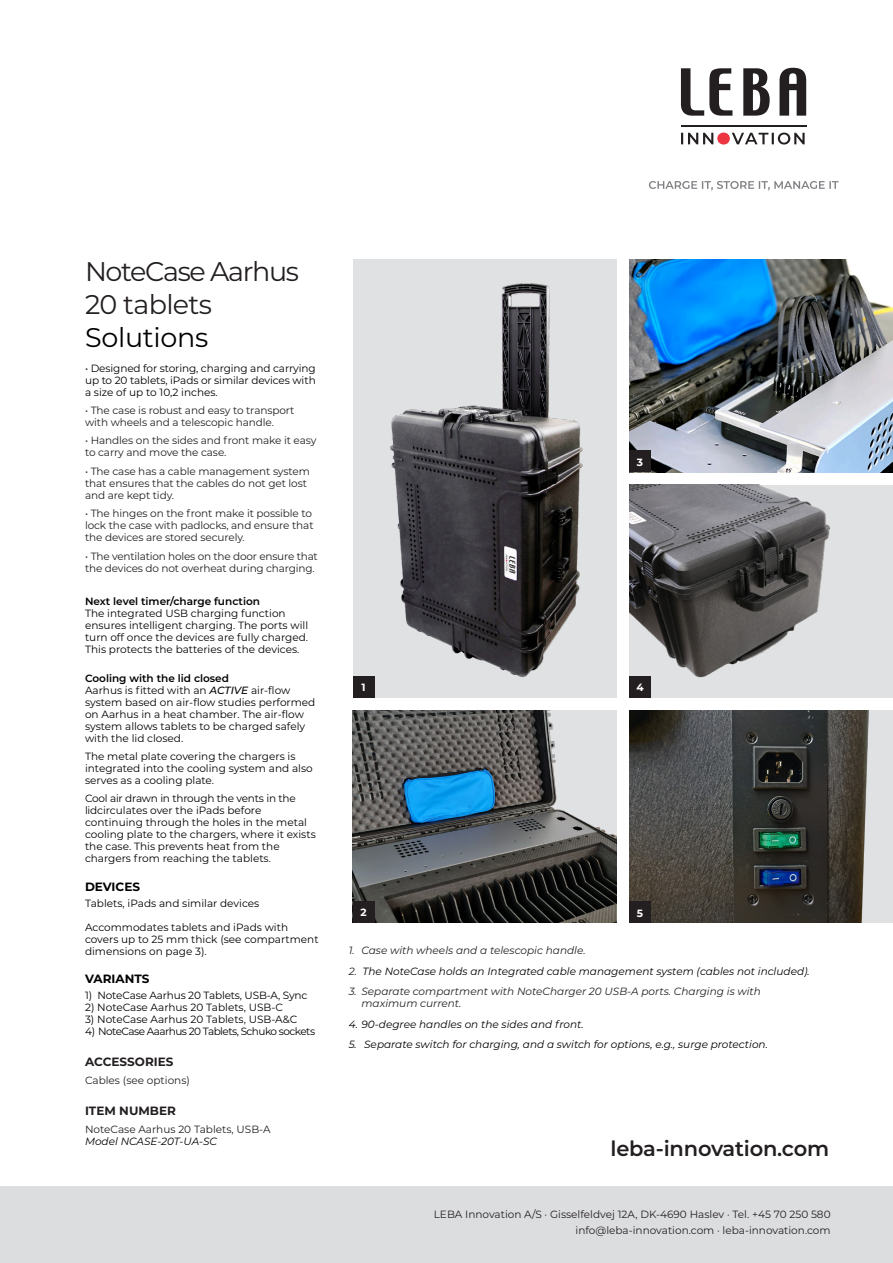
<style>
.page{position:relative;width:893px;height:1263px;background:#fff}
.page>*{position:absolute;margin:0;border:0;box-sizing:border-box;transform-origin:0 0}
.t1{font:27px "Montserrat";letter-spacing:-.05em;color:#231f20}
.t2{font:27px "Montserrat";letter-spacing:-.025em;color:#231f20}
.t3{font:27px "Montserrat";letter-spacing:-.01em;color:#000001}
.t4{font:600 21px "Montserrat";letter-spacing:-.01em;color:#231f20}
.t5{font:700 12px "Montserrat";color:#231f20}
.t6{font:700 12px "Montserrat";color:#000001}
.t7{font:10.5px/12px "Montserrat";color:#000001}
.t8{font:10.5px/12px "Montserrat";letter-spacing:-.01em;color:#231f20}
.t9{font:italic 10.5px "Montserrat";color:#000001}
.t10{font:italic 10.5px/12px "Montserrat";color:#231f20}
.t11{font:10.5px "Montserrat";letter-spacing:-.05em;color:#000001}
.t12{font:700 10.5px "Montserrat";color:#fff}
.s1{font-weight:600}
.s2{font-weight:500;font-style:italic}
.s3{font-style:italic;color:#000}
.s4{color:#231f20}
</style>
<div class="page">
<img style="left:629px;top:710px;width:264px;height:213px">
<div style="left:0;top:1186px;width:893px;height:77px;background:#dcdddf"></div>
<svg style="left:649px;top:181px;width:189px;height:9px"></svg>
<svg style="left:732px;top:133px;width:73px;height:12px"></svg>
<div style="left:717px;top:133px;width:13px;height:12px;background:#ee3643;border-radius:50%"></div>
<svg style="left:681px;top:133px;width:32px;height:11px"></svg>
<svg style="left:681px;top:68px;width:51px;height:48px"></svg>
<svg style="left:743px;top:68px;width:27px;height:48px"></svg>
<svg style="left:779px;top:68px;width:27px;height:48px"></svg>
<hr style="left:681px;top:126px;width:125px;height:1px;background:#231f20">
<img style="left:353px;top:710px;width:264px;height:212px">
<div style="left:629px;top:901px;width:22px;height:22px;background:#231f20"></div>
<img style="left:629px;top:485px;width:264px;height:212px">
<div style="left:353px;top:901px;width:21px;height:22px;background:#231f20"></div>
<div style="left:353px;top:259px;width:264px;height:438px;background:#e0e1e2"></div>
<img style="left:374px;top:283px;width:209px;height:404px">
<div style="left:353px;top:676px;width:21px;height:21px;background:#231f20"></div>
<img style="left:629px;top:259px;width:264px;height:213px">
<div style="left:629px;top:451px;width:22px;height:21px;background:#231f20"></div>
<div style="left:629px;top:676px;width:22px;height:21px;background:#231f20"></div>
<p class="t1" style="left:85px;top:253px;width:216px">NoteCase Aarhus</p>
<p class="t2" style="left:85px;top:286px;width:129px">20 tablets</p>
<p class="t3" style="left:85px;top:319px;width:125px">Solutions</p>
<p class="t7" style="left:85px;top:361px;width:232px;text-align:justify">• Designed for storing, charging and carrying up to 20 tablets, iPads or similar devices with a size of up to 10,2 inches.</p>
<p class="t8" style="left:85px;top:404px;width:211px">• The case is robust and easy to transport with wheels and a telescopic handle.</p>
<p class="t8" style="left:85px;top:434px;width:233px">• Handles on the sides and front make it easy to carry and move the case.</p>
<p class="t8" style="left:85px;top:465px;width:226px">• The case has a cable management system that ensures that the cables do not get lost and are kept tidy.</p>
<p class="t8" style="left:85px;top:507px;width:230px">• The hinges on the front make it possible to lock the case with padlocks, and ensure that the devices are stored securely.</p>
<p class="t8" style="left:85px;top:549px;width:234px">• The ventilation holes on the door ensure that the devices do not overheat during charging.</p>
<p class="t7" style="left:85px;top:595px;width:225px"><span class="s1">Next level timer/charge function<br></span>The integrated USB charging function ensures intelligent charging. The ports will turn off once the devices are fully charged.<br>This protects the batteries of the devices.</p>
<p class="t7" style="left:85px;top:671px;width:232px"><span class="s1">Cooling with the lid closed<br></span>Aarhus is fitted with an <span class="s2">ACTIVE</span> air-flow system based on air-flow studies performed on Aarhus in a heat chamber. The air-flow system allows tablets to be charged safely with the lid closed.</p>
<p class="t7" style="left:85px;top:750px;width:229px">The metal plate covering the chargers is integrated into the cooling system and also serves as a cooling plate.</p>
<p class="t7" style="left:85px;top:792px;width:232px">Cool air drawn in through the vents in the lidcirculates over the iPads before continuing through the holes in the metal cooling plate to the chargers, where it exists the case. This prevents heat from the chargers from reaching the tablets.</p>
<p class="t6" style="left:85px;top:878px;width:57px">DEVICES</p>
<p class="t7" style="left:85px;top:897px;width:176px">Tablets, iPads and similar devices</p>
<p class="t7" style="left:85px;top:921px;width:235px">Accommodates tablets and iPads with covers up to 25 mm thick (see compartment dimensions on page 3).</p>
<p class="t6" style="left:85px;top:970px;width:66px">VARIANTS</p>
<p class="t7" style="left:85px;top:989px;width:224px">1) NoteCase Aarhus 20 Tablets, USB-A, Sync</p>
<p class="t7" style="left:85px;top:1001px;width:200px">2) NoteCase Aarhus 20 Tablets, USB-C</p>
<p class="t7" style="left:85px;top:1013px;width:214px">3) NoteCase Aarhus 20 Tablets, USB-A&amp;C</p>
<p class="t11" style="left:85px;top:1024px;width:232px">4) NoteCase Aaarhus 20 Tablets, Schuko sockets</p>
<p class="t5" style="left:85px;top:1053px;width:90px">ACCESSORIES</p>
<p class="t8" style="left:85px;top:1074px;width:106px">Cables (see options)</p>
<p class="t5" style="left:85px;top:1101px;width:92px">ITEM NUMBER</p>
<p class="t8" style="left:85px;top:1123px;width:187px">NoteCase Aarhus 20 Tablets, USB-A<br><span class="s3">Model NCASE-20T-UA-SC</span></p>
<p class="t12" style="left:361px;top:680px;width:6px">1</p>
<p class="t12" style="left:637px;top:454px;width:8px">3</p>
<p class="t12" style="left:636px;top:680px;width:9px">4</p>
<p class="t12" style="left:360px;top:905px;width:8px">2</p>
<p class="t12" style="left:637px;top:905px;width:8px">5</p>
<p class="t10" style="left:349px;top:944px;width:238px">1. Case with wheels and a telescopic handle.</p>
<p class="t9" style="left:349px;top:964px;width:463px"><span class="s4">2.</span> The NoteCase holds an Integrated cable management system (cables not included).</p>
<p class="t10" style="left:361px;top:985px;width:401px;text-indent:-13px">3. Separate compartment with NoteCharger 20 USB-A ports. Charging is with maximum current.</p>
<p class="t9" style="left:349px;top:1017px;width:237px">4. 90-degree handles on the sides and front.</p>
<p class="t9" style="left:349px;top:1037px;width:421px">5. Separate switch for charging, and a switch for options, e.g., surge protection.</p>
<p class="t4" style="left:610px;top:1133px;width:220px">leba-innovation.com</p>
<p class="t8" style="left:434px;top:1208px;width:398px">LEBA Innovation A/S · Gisselfeldvej 12A, DK-4690 Haslev · Tel. +45 70 250 580</p>
<p class="t8" style="left:575px;top:1224px;width:257px">info@leba-innovation.com · leba-innovation.com</p>
</div>
